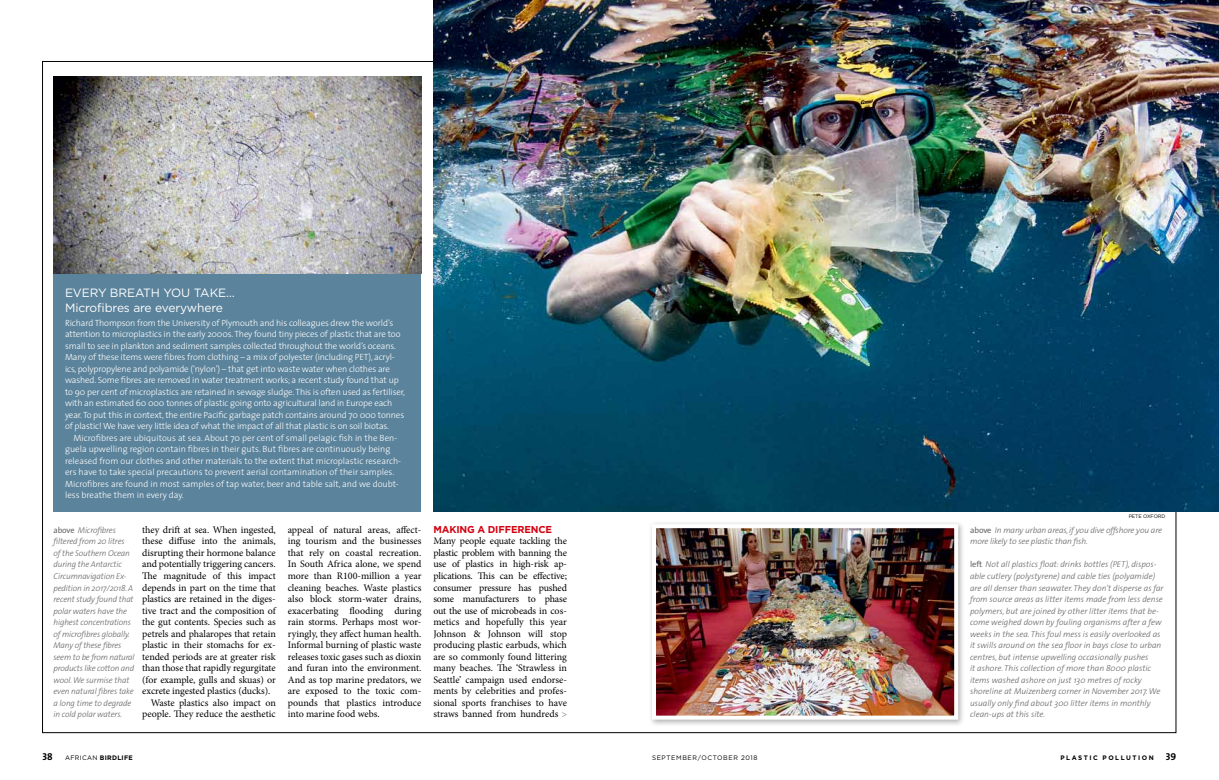
<style>
.page{position:relative;width:1219px;height:780px;background:#fff}
.page>*{position:absolute;margin:0;border:0;box-sizing:border-box;transform-origin:0 0}
.t1{font:12px/15.5px "Gotham";letter-spacing:-.01em;color:#fff}
.t2{font:10px/11.5px "Minion Pro";letter-spacing:-.005em;color:#000;text-align:justify}
.t3{font:700 10px "Gotham";color:#d30010}
.t4{font:300 9px/11.5px "The Sans";letter-spacing:-.015em;color:#fff}
.t5{font:italic 300 8.5px/11.5px "The Sans";color:#666565}
.t6{font:6.5px "Gotham";letter-spacing:.1em;color:#000}
.t7{font:700 6.5px "Gotham";letter-spacing:.24em;color:#000}
.t8{font:700 6.5px "Gotham";letter-spacing:.05em;color:#000}
.t9{font:5px "Gotham";color:#000}
.s1{font-weight:400;font-style:normal}
.s2{font-size:9.5px;color:#727171}
.s3{font-family:"The Sans Bold Caps";font-weight:400;font-size:10px}
.s4{font-weight:400}
</style>
<div class="page">
<img style="left:433px;top:0;width:786px;height:512px">
<div style="left:54px;top:147px;width:367px;height:365px;background:#5b839b"></div>
<img style="left:54px;top:77px;width:367px;height:197px">
<div style="left:648px;top:520px;width:318px;height:207px;background:#000;opacity:.3"></div>
<img style="left:657px;top:529px;width:296px;height:185px">
<div style="left:652px;top:524px;width:306px;height:195px;border:4px solid #fff"></div>
<p class="t1" style="left:65px;top:284px;width:171px">EVERY BREATH YOU TAKE…<br>MICROFIBRES ARE EVERYWHERE</p>
<p class="t4" style="left:65px;top:317px;width:342px">Richard Thompson from the University of Plymouth and his colleagues drew the world’s attention to microplastics in the early 2000s. They found tiny pieces of plastic that are too small to see in plankton and sediment samples collected throughout the world’s oceans.<br>Many of these items were fibres from clothing – a mix of polyester (including PET), acryl&shy;ics, polypropylene and polyamide (‘nylon’) – that get into waste water when clothes are washed. Some fibres are removed in water treatment works; a recent study found that up to 90 per cent of microplastics are retained in sewage sludge. This is often used as fertiliser, with an estimated 60 000 tonnes of plastic going onto agricultural land in Europe each year. To put this in context, the entire Pacific garbage patch contains around 70 000 tonnes of plastic! We have very little idea of what the impact of all that plastic is on soil biotas.</p>
<p class="t4" style="left:65px;top:432px;width:338px;text-indent:9px">Microfibres are ubiquitous at sea. About 70 per cent of small pelagic fish in the Ben&shy;guela upwelling region contain fibres in their guts. But fibres are continuously being released from our clothes and other materials to the extent that microplastic research&shy;ers have to take special precautions to prevent aerial contamination of their samples.<br>Microfibres are found in most samples of tap water, beer and table salt, and we doubt&shy;less breathe them in every day.</p>
<p class="t5" style="left:54px;top:524px;width:83px"><span class="s1">above</span> Microfibres filtered from 20 litres<br>of the Southern Ocean during the Antarctic<br>Circumnavigation Ex&shy;pedition in 2017/2018. A recent study found that polar waters have the highest concentrations of microfibres globally.<br>Many of these fibres seem to be from natural products like cotton and wool. We surmise that even natural fibres take a long time to degrade in cold polar waters.</p>
<p class="t5" style="left:970px;top:524px;width:194px"><span class="s1">above</span> In many urban areas, if you dive offshore you are more likely to see plastic than fish.</p>
<p class="t9" style="left:1129px;top:512px;width:19px">PETE OXFORD</p>
<p class="t2" style="left:288px;top:524px;width:135px">appeal of natural areas, affect&shy;ing tourism and the businesses that rely on coastal recreation.<br>In South Africa alone, we spend more than R100-million a year cleaning beaches. Waste plastics also block storm-water drains, exacerbating flooding during rain storms. Perhaps most wor&shy;ryingly, they affect human health.<br>Informal burning of plastic waste releases toxic gases such as dioxin and furan into the environment.<br>And as top marine predators, we are exposed to the toxic com&shy;pounds that plastics introduce into marine food webs.</p>
<p class="t3" style="left:433px;top:522px;width:62px">MAKING ADIFFERENCE</p>
<p class="t2" style="left:142px;top:524px;width:135px">they drift at sea. When ingested,</p>
<p class="t2" style="left:142px;top:535px;width:135px">these diffuse into the animals,</p>
<p class="t2" style="left:142px;top:547px;width:135px">disrupting their hormone balance</p>
<p class="t2" style="left:142px;top:558px;width:135px">and potentially triggering cancers.</p>
<p class="t2" style="left:142px;top:570px;width:135px">The magnitude of this impact</p>
<p class="t2" style="left:142px;top:581px;width:135px">depends in part on the time that</p>
<p class="t2" style="left:142px;top:593px;width:135px">plastics are retained in the diges-</p>
<p class="t2" style="left:142px;top:604px;width:135px">tive tract and the composition of</p>
<p class="t2" style="left:142px;top:616px;width:135px">the gut contents. Species such as</p>
<p class="t2" style="left:142px;top:627px;width:135px">petrels and phalaropes that retain</p>
<p class="t2" style="left:142px;top:639px;width:135px">plastic in their stomachs for ex-</p>
<p class="t2" style="left:142px;top:650px;width:135px">tended periods are at greater risk</p>
<p class="t2" style="left:142px;top:662px;width:135px">than those that rapidly regurgitate</p>
<p class="t2" style="left:142px;top:673px;width:135px">(for example, gulls and skuas) or</p>
<p class="t2" style="left:142px;top:685px;width:130px">excrete ingested plastics (ducks).</p>
<p class="t2" style="left:151px;top:696px;width:127px">Waste plastics also impact on</p>
<p class="t2" style="left:142px;top:708px;width:135px">people. They reduce the aesthetic</p>
<p class="t2" style="left:433px;top:535px;width:135px">Many people equate tackling the plastic problem with banning the use of plastics in high-risk ap&shy;plications. This can be effective; consumer pressure has pushed some manufacturers to phase out the use of microbeads in cos&shy;metics and hopefully this year Johnson &amp; Johnson will stop producing plastic earbuds, which are so commonly found littering many beaches. The ‘Strawless in Seattle’ campaign used endorse&shy;ments by celebrities and profes&shy;sional sports franchises to have straws banned from hundreds <span class="s2">&gt;</span></p>
<p class="t5" style="left:970px;top:558px;width:195px"><span class="s1">left</span> Not all plastics float: drinks bottles (PET), dispos&shy;able cutlery (polystyrene) and cable ties (polyamide) are all denser than seawater. They don’t disperse as far from source areas as litter items made from less dense polymers, but are joined by other litter items that be&shy;come weighed down by fouling organisms after a few weeks in the sea. This foul mess is easily overlooked as it swills around on the sea floor in bays close to urban centres, but intense upwelling occasionally pushes<br>it ashore. This collection of more than 8000 plastic items washed ashore on just 130 metres of rocky shoreline at Muizenberg corner in November 2017. We usually only find about 300 litter items in monthly clean-ups at this site.</p>
<p class="t8" style="left:42px;top:753px;width:92px"><span class="s3">38</span> <span class="s4">AFRICAN</span> BIRDLIFE</p>
<p class="t6" style="left:652px;top:753px;width:21px">SE PTEMBE</p>
<p class="t6" style="left:692px;top:753px;width:67px">R/OCTOBE R 2018</p>
<p class="t7" style="left:1060px;top:753px;width:117px">PLASTIC POLLUTION <span class="s3">39</span></p>
</div>
